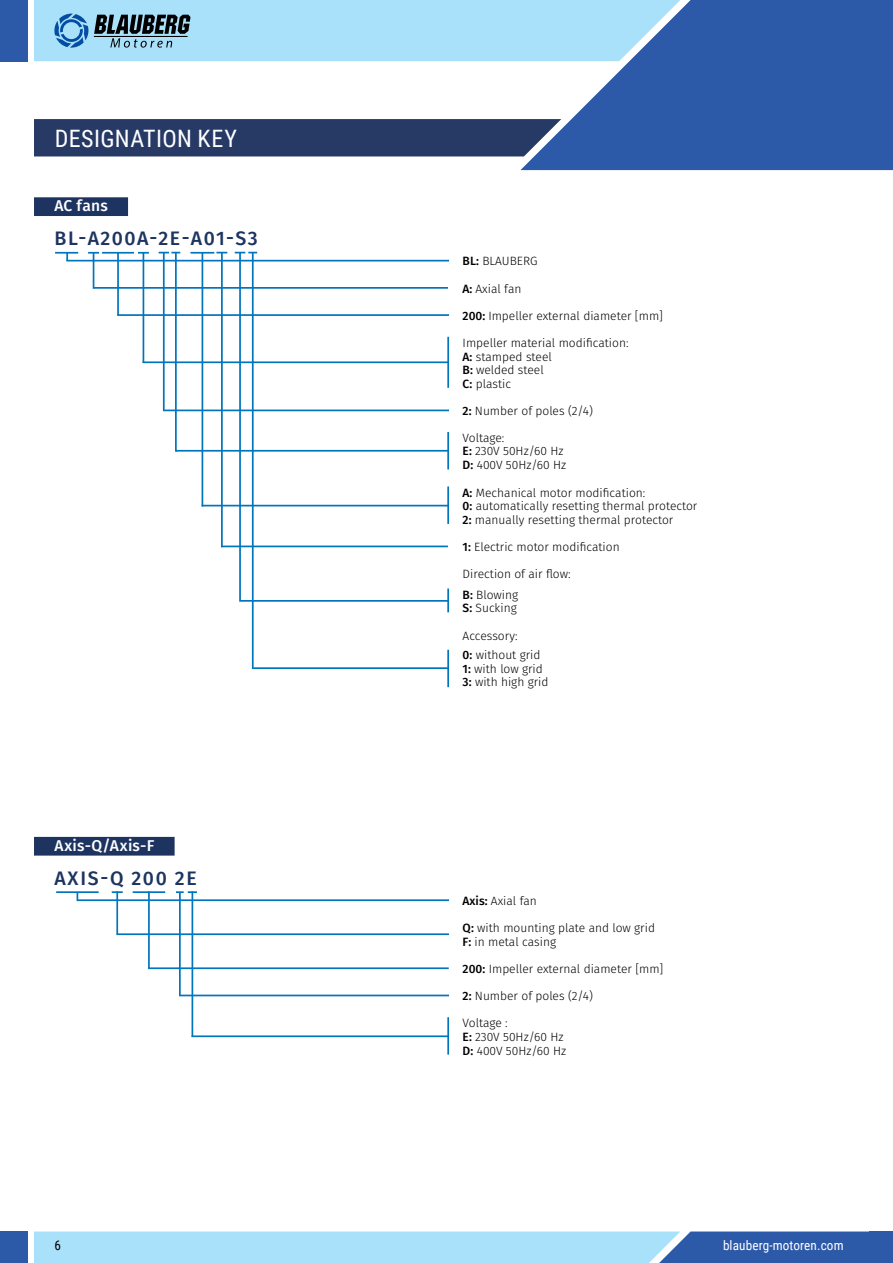
<style>
.page{position:relative;width:893px;height:1263px;background:#fff}
.page>*{position:absolute;margin:0;border:0;box-sizing:border-box;transform-origin:0 0}
.M__TOP_title{font:24px "Roboto Condensed";letter-spacing:.015em;color:#fff}
.M__TXT_title{font:500 19.5px "Fira Sans";letter-spacing:.075em;color:#1d3461}
.M__SUB_title{font:500 15.6px "Fira Sans";letter-spacing:.02em;color:#fff}
.t1{font:13.2px "Roboto Condensed";letter-spacing:.01em;color:#fff}
.t2{font:13.2px "Roboto Condensed";color:#000}
.M___text{font:300 12px "Fira Sans";color:#000}
.s1{font-weight:500}
</style>
<div class="page">
<svg style="left:520px;top:0;width:373px;height:170px;background:#4068b0"></svg>
<div style="left:34px;top:119px;width:527px;height:37px;background:#273a66"></div>
<div style="left:34px;top:197px;width:94px;height:19px;background:#1d3461"></div>
<div style="left:34px;top:837px;width:141px;height:18px;background:#1d3461"></div>
<hr style="left:116px;top:891px;width:2px;height:43px;background:#0074bc">
<hr style="left:148px;top:891px;width:2px;height:77px;background:#0074bc">
<hr style="left:179px;top:892px;width:2px;height:104px;background:#0074bc">
<hr style="left:192px;top:891px;width:1px;height:146px;background:#0074bc">
<hr style="left:116px;top:933px;width:333px;height:2px;background:#0074bc">
<hr style="left:148px;top:967px;width:301px;height:2px;background:#0074bc">
<hr style="left:179px;top:995px;width:270px;height:1px;background:#0074bc">
<hr style="left:192px;top:1035px;width:257px;height:2px;background:#0074bc">
<hr style="left:447px;top:1017px;width:2px;height:37px;background:#0074bc">
<hr style="left:77px;top:899px;width:372px;height:2px;background:#0074bc">
<hr style="left:133px;top:891px;width:32px;height:2px;background:#0074bc">
<svg style="left:176px;top:891px;width:21px;height:2px"></svg>
<svg style="left:112px;top:891px;width:11px;height:2px"></svg>
<hr style="left:56px;top:891px;width:43px;height:2px;background:#0074bc">
<hr style="left:93px;top:253px;width:1px;height:36px;background:#0074bc">
<hr style="left:447px;top:588px;width:2px;height:24px;background:#0074bc">
<hr style="left:117px;top:253px;width:2px;height:62px;background:#0074bc">
<hr style="left:143px;top:253px;width:1px;height:110px;background:#0074bc">
<hr style="left:163px;top:253px;width:2px;height:158px;background:#0074bc">
<hr style="left:175px;top:253px;width:2px;height:199px;background:#0074bc">
<hr style="left:202px;top:253px;width:1px;height:253px;background:#0074bc">
<hr style="left:221px;top:253px;width:2px;height:294px;background:#0074bc">
<hr style="left:239px;top:253px;width:2px;height:349px;background:#0074bc">
<hr style="left:94px;top:287px;width:354px;height:2px;background:#0074bc">
<hr style="left:117px;top:314px;width:332px;height:2px;background:#0074bc">
<hr style="left:164px;top:409px;width:285px;height:2px;background:#0074bc">
<hr style="left:447px;top:432px;width:2px;height:37px;background:#0074bc">
<hr style="left:176px;top:450px;width:272px;height:2px;background:#0074bc">
<hr style="left:221px;top:545px;width:227px;height:2px;background:#0074bc">
<hr style="left:202px;top:505px;width:247px;height:1px;background:#0074bc">
<hr style="left:240px;top:600px;width:208px;height:2px;background:#0074bc">
<hr style="left:253px;top:667px;width:196px;height:2px;background:#0074bc">
<hr style="left:102px;top:252px;width:32px;height:2px;background:#0074bc">
<svg style="left:88px;top:252px;width:11px;height:2px"></svg>
<svg style="left:159px;top:252px;width:21px;height:1px"></svg>
<hr style="left:66px;top:260px;width:383px;height:1px;background:#0074bc">
<svg style="left:66px;top:254px;width:2px;height:7px"></svg>
<hr style="left:55px;top:252px;width:23px;height:2px;background:#0074bc">
<svg style="left:235px;top:252px;width:22px;height:1px"></svg>
<hr style="left:252px;top:253px;width:2px;height:416px;background:#0074bc">
<hr style="left:143px;top:361px;width:306px;height:2px;background:#0074bc">
<hr style="left:447px;top:337px;width:2px;height:51px;background:#0074bc">
<hr style="left:447px;top:486px;width:2px;height:38px;background:#0074bc">
<hr style="left:447px;top:650px;width:2px;height:37px;background:#0074bc">
<svg style="left:138px;top:252px;width:11px;height:2px"></svg>
<hr style="left:190px;top:252px;width:24px;height:2px;background:#0074bc">
<svg style="left:34px;top:1231px;width:859px;height:32px;background:#8cbfe5"></svg>
<div style="left:0;top:0;width:27px;height:61px;background:#2d59a9"></div>
<div style="left:0;top:1231px;width:27px;height:32px;background:#2d59a9"></div>
<svg style="left:34px;top:0;width:670px;height:61px;background:#9bcfeb"></svg>
<p class="M__TOP_title" style="left:55px;top:121px;width:184px">DESIGNATION KEY</p>
<p class="M__SUB_title" style="left:54px;top:195px;width:55px">AC fans</p>
<p class="M__TXT_title" style="left:55px;top:224px;width:205px">BL-А200A-2Е-А01-S3</p>
<p class="M__SUB_title" style="left:54px;top:834px;width:101px">Axis-Q/Axis-F</p>
<p class="M__TXT_title" style="left:55px;top:864px;width:144px">AXIS-Q 200 2E</p>
<p class="M___text" style="left:463px;top:253px;width:76px"><span class="s1">BL:</span> BLAUBERG</p>
<p class="M___text" style="left:463px;top:280px;width:60px"><span class="s1">A:</span> Axial fan</p>
<p class="M___text" style="left:463px;top:307px;width:202px"><span class="s1">200:</span> Impeller external diameter [mm]</p>
<p class="M___text" style="left:463px;top:334px;width:167px">Impeller material modification:</p>
<p class="M___text" style="left:463px;top:348px;width:91px"><span class="s1">А:</span> stamped steel</p>
<p class="M___text" style="left:463px;top:362px;width:83px"><span class="s1">B:</span> welded steel</p>
<p class="M___text" style="left:463px;top:375px;width:50px"><span class="s1">C:</span> plastic</p>
<p class="M___text" style="left:463px;top:402px;width:132px"><span class="s1">2:</span> Number of poles (2/4)</p>
<p class="M___text" style="left:463px;top:429px;width:43px">Voltage:</p>
<p class="M___text" style="left:463px;top:442px;width:102px"><span class="s1">E:</span> 230V 50Hz/60 Hz</p>
<p class="M___text" style="left:463px;top:456px;width:105px"><span class="s1">D:</span> 400V 50Hz/60 Hz</p>
<p class="M___text" style="left:463px;top:484px;width:184px"><span class="s1">А:</span> Mechanical motor modification:</p>
<p class="M___text" style="left:463px;top:498px;width:236px"><span class="s1">0:</span> automatically resetting thermal protector</p>
<p class="M___text" style="left:463px;top:511px;width:212px"><span class="s1">2:</span> manually resetting thermal protector</p>
<p class="M___text" style="left:463px;top:538px;width:159px"><span class="s1">1:</span> Electric motor modification</p>
<p class="M___text" style="left:463px;top:566px;width:109px">Direction of air flow:</p>
<p class="M___text" style="left:463px;top:586px;width:57px"><span class="s1">B:</span> Blowing</p>
<p class="M___text" style="left:463px;top:600px;width:56px"><span class="s1">S:</span> Sucking</p>
<p class="M___text" style="left:463px;top:627px;width:56px">Accessory:</p>
<p class="M___text" style="left:463px;top:647px;width:79px"><span class="s1">0:</span> without grid</p>
<p class="M___text" style="left:463px;top:660px;width:82px"><span class="s1">1:</span> with low grid</p>
<p class="M___text" style="left:463px;top:674px;width:87px"><span class="s1">3:</span> with high grid</p>
<p class="M___text" style="left:463px;top:892px;width:76px"><span class="s1">Axis:</span> Axial fan</p>
<p class="M___text" style="left:463px;top:919px;width:194px"><span class="s1">Q:</span> with mounting plate and low grid</p>
<p class="M___text" style="left:463px;top:933px;width:95px"><span class="s1">F:</span> in metal casing</p>
<p class="M___text" style="left:463px;top:960px;width:202px"><span class="s1">200:</span> Impeller external diameter [mm]</p>
<p class="M___text" style="left:463px;top:987px;width:132px"><span class="s1">2:</span> Number of poles (2/4)</p>
<p class="M___text" style="left:463px;top:1015px;width:47px">Voltage :</p>
<p class="M___text" style="left:463px;top:1028px;width:102px"><span class="s1">E:</span> 230V 50Hz/60 Hz</p>
<p class="M___text" style="left:463px;top:1042px;width:105px"><span class="s1">D:</span> 400V 50Hz/60 Hz</p>
<p class="t2" style="left:54px;top:1236px;width:8px">6</p>
<p class="t1" style="left:723px;top:1236px;width:122px">blauberg-motoren.com</p>
</div>
